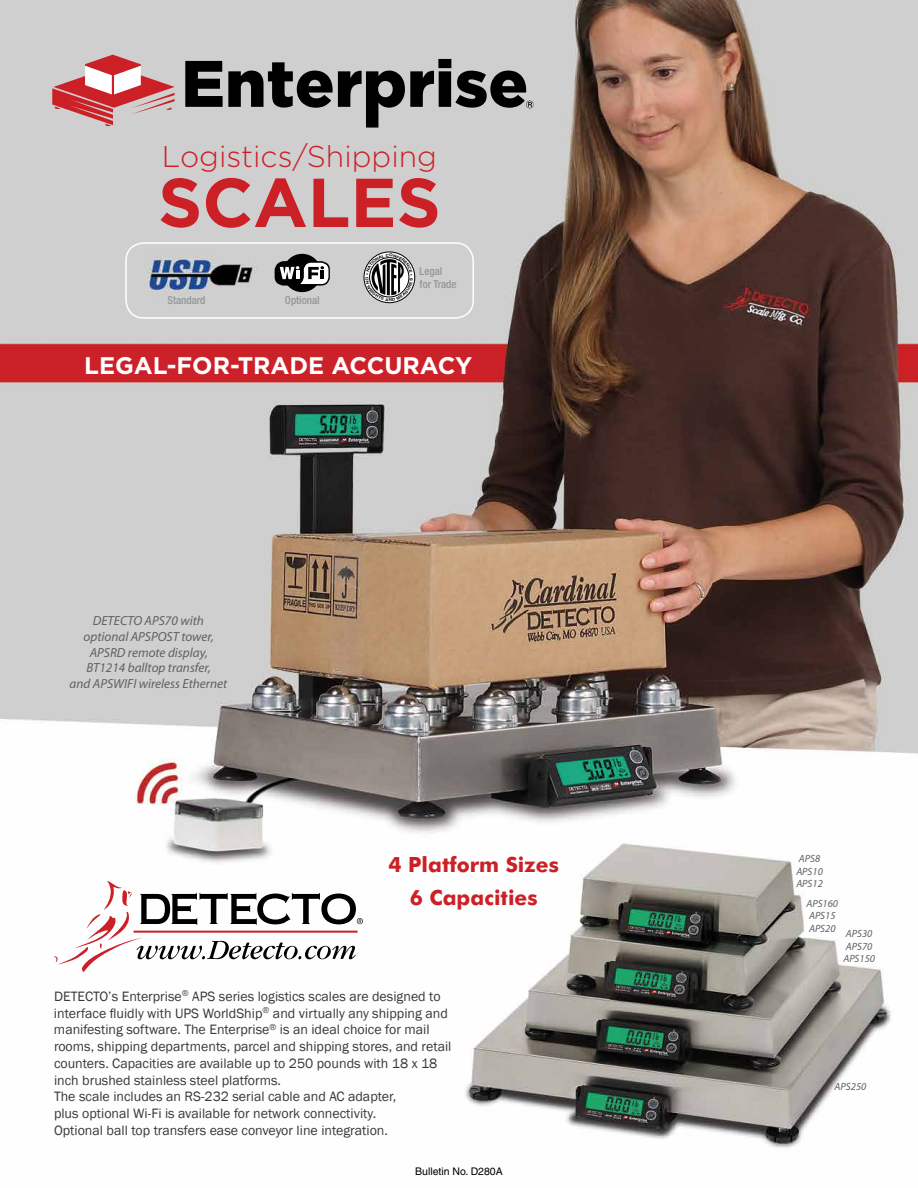
<style>
.page{position:relative;width:918px;height:1188px;background:#fff}
.page>*{position:absolute;margin:0;border:0;box-sizing:border-box;transform-origin:0 0}
.t1{font:700 69px "Gotham";color:#cc2027}
.t2{font:300 30px "Gotham";color:#cc2027}
.t3{font:700 24px "Gotham";color:#fff}
.t4{font:700 21px/33px "Futura BT";color:#cc2027;text-align:center}
.t5{font:13.95px/16.8px "Franklin Gothic";color:#383839}
.t6{font:italic 13.2px/15.9px "Myriad";color:#5f6062;text-align:center}
.t7{font:500 condensed 10.95px/13.2px "Helvetica Neue LT Std";color:#939598}
.t8{font:italic 10.5px/12.6px "Myriad";color:#5f6062}
.t9{font:10.5px "Helvetica";color:#000}
</style>
<div class="page">
<img style="left:0;top:0;width:918px;height:1148px">
<div style="left:125px;top:242px;width:349px;height:77px;border:2px solid #fff;border-radius:18px"></div>
<svg style="left:52px;top:55px;width:123px;height:71px;background:#d39698"></svg>
<svg style="left:185px;top:59px;width:349px;height:69px;background:#838383"></svg>
<div style="left:283px;top:254px;width:38px;height:38px;background:#000;border-radius:50%"></div>
<svg style="left:275px;top:261px;width:55px;height:25px"></svg>
<div style="left:364px;top:252px;width:51px;height:51px;border:1px solid #000;border-radius:50%"></div>
<svg style="left:54px;top:881px;width:309px;height:91px"></svg>
<svg style="left:365px;top:254px;width:48px;height:47px"></svg>
<h2 class="t2" style="left:162px;top:140px;width:277px">Logistics/Shipping</h2>
<h1 class="t1" style="left:158px;top:163px;width:284px">SCALES</h1>
<p class="t7" style="left:167px;top:293px;width:40px">Standard</p>
<p class="t7" style="left:285px;top:294px;width:36px">Optional</p>
<p class="t7" style="left:420px;top:265px;width:38px">Legal for Trade</p>
<h3 class="t3" style="left:84px;top:352px;width:390px">LEGAL-FOR-TRADE ACCURACY</h3>
<p class="t6" style="left:70px;top:613px;width:159px">DETECTO APS70 with optional APSPOST tower,<br>APSRD remote display,<br>BT1214 balltop transfer,<br>and APSWIFI wireless Ethernet</p>
<h3 class="t4" style="left:389px;top:848px;width:172px">4 Platform Sizes<br>6 Capacities</h3>
<p class="t8" style="left:796px;top:853px;width:28px">APS8<br>APS10<br>APS12</p>
<p class="t8" style="left:806px;top:897px;width:33px">APS160<br>APS15<br>APS20</p>
<p class="t8" style="left:843px;top:928px;width:33px">APS30<br>APS70<br>APS150</p>
<p class="t5" style="left:54px;top:988px;width:399px">DETECTO’s Enterprise<sup>®</sup> APS series logistics scales are designed to interface fluidly with UPS WorldShip<sup>®</sup> and virtually any shipping and manifesting software. The Enterprise<sup>®</sup> is an ideal choice for mail rooms, shipping departments, parcel and shipping stores, and retail counters. Capacities are available up to 250 pounds with 18 x 18 inch brushed stainless steel platforms.<br>The scale includes an RS-232 serial cable and AC adapter,<br>plus optional Wi-Fi is available for network connectivity.<br>Optional ball top transfers ease conveyor line integration.</p>
<p class="t9" style="left:415px;top:1165px;width:89px">Bulletin No. D280A</p>
<p class="t8" style="left:835px;top:1081px;width:33px">APS250</p>
</div>
